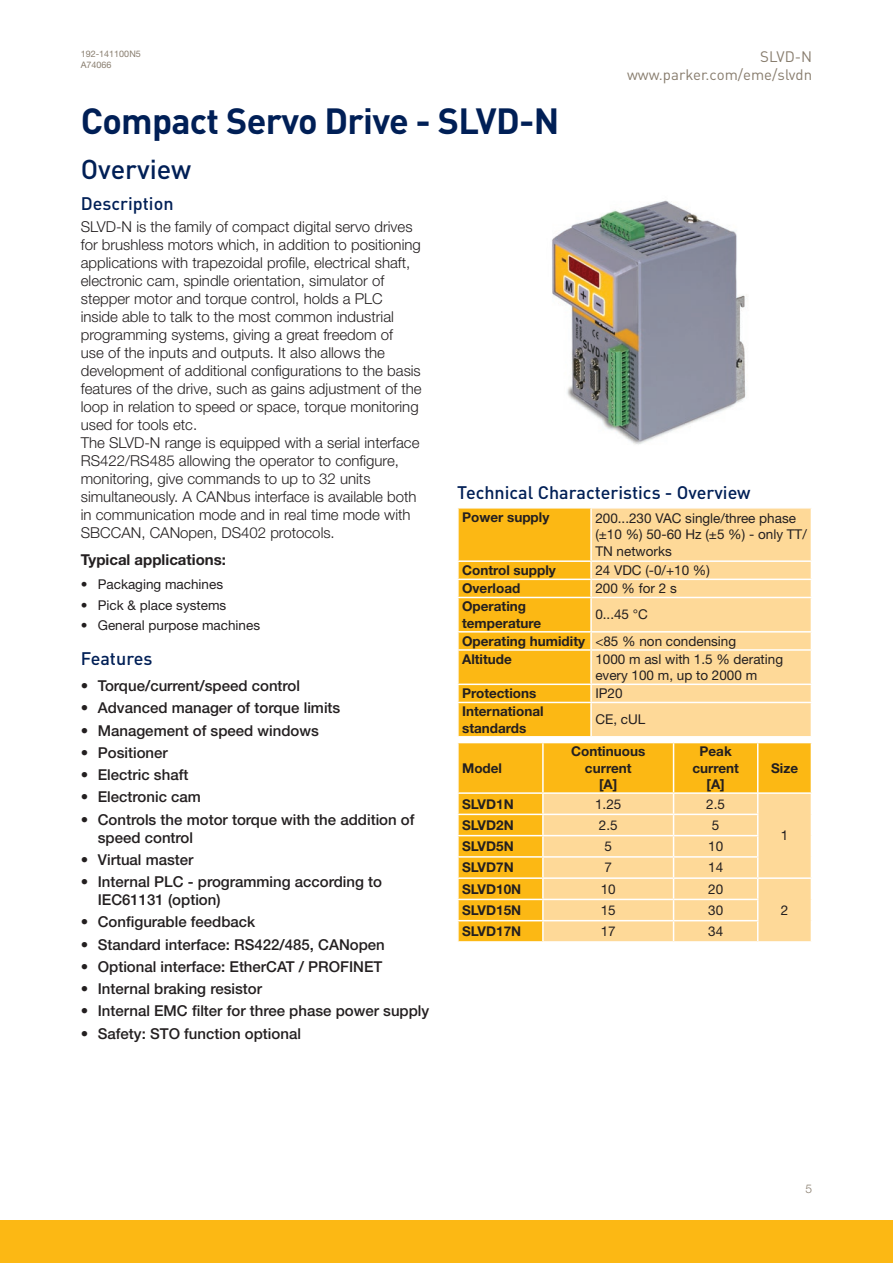
<style>
.page{position:relative;width:893px;height:1263px;background:#fff}
.page>*{position:absolute;margin:0;border:0;box-sizing:border-box;transform-origin:0 0}
.t1{font:700 36px "DINOT";letter-spacing:-.02em;color:#001f56}
.t2{font:500 27px "DINOT";color:#001f56}
.t3{font:500 18px "DINOT";color:#001f56}
.t4{font:300 15px/18px "Helvetica Neue LT Std";color:#231f20}
.t5{font:500 15px/18px "Helvetica Neue LT Std";color:#231f20}
.t6{font:15px/18px "DINOT";color:#887d6e;text-align:right}
.t7{font:700 15px "Helvetica Neue LT Std";color:#231f20}
.t8{font:13.5px/16.2px "Helvetica Neue LT Std";color:#231f20}
.t9{font:700 13.5px/16.2px "Helvetica Neue LT Std";color:#231f20}
.t10{font:300 12px "Helvetica Neue LT Std";color:#887d6e}
.t11{font:9px/10.8px "Helvetica Neue LT Std";color:#887d6e}
.s1{font-weight:700}
</style>
<div class="page">
<div style="left:0;top:1220px;width:893px;height:43px;background:#fcb814"></div>
<img style="left:552px;top:200px;width:194px;height:245px">
<div style="left:592px;top:508px;width:219px;height:228px;background:#fed998"></div>
<hr style="left:591px;top:560px;width:221px;height:2px;background:#fff">
<hr style="left:591px;top:579px;width:221px;height:1px;background:#fff">
<hr style="left:591px;top:597px;width:221px;height:1px;background:#fff">
<hr style="left:591px;top:631px;width:221px;height:1px;background:#fff">
<hr style="left:591px;top:649px;width:221px;height:2px;background:#fff">
<hr style="left:591px;top:683px;width:221px;height:2px;background:#fff">
<svg style="left:458px;top:508px;width:134px;height:229px;background:#fcbc23"></svg>
<hr style="left:591px;top:702px;width:221px;height:1px;background:#fff">
<hr style="left:590px;top:703px;width:2px;height:33px;background:#fff">
<hr style="left:591px;top:736px;width:221px;height:1px;background:#fff">
<div style="left:459px;top:743px;width:352px;height:198px;background:#fcb814"></div>
<hr style="left:542px;top:743px;width:2px;height:49px;background:#fff">
<hr style="left:673px;top:743px;width:1px;height:49px;background:#fff">
<hr style="left:757px;top:743px;width:1px;height:49px;background:#fff">
<hr style="left:457px;top:792px;width:86px;height:2px;background:#fff">
<hr style="left:457px;top:814px;width:86px;height:1px;background:#fff">
<hr style="left:457px;top:835px;width:86px;height:1px;background:#fff">
<hr style="left:457px;top:856px;width:86px;height:2px;background:#fff">
<svg style="left:458px;top:858px;width:1px;height:19px"></svg>
<hr style="left:457px;top:877px;width:86px;height:2px;background:#fff">
<hr style="left:457px;top:899px;width:86px;height:1px;background:#fff">
<hr style="left:457px;top:920px;width:86px;height:1px;background:#fff">
<hr style="left:543px;top:792px;width:131px;height:2px;background:#fff">
<hr style="left:674px;top:792px;width:84px;height:2px;background:#fff">
<hr style="left:757px;top:792px;width:55px;height:2px;background:#fff">
<svg style="left:542px;top:793px;width:270px;height:149px;background:#fedca1"></svg>
<hr style="left:758px;top:941px;width:54px;height:2px;background:#fff">
<p class="t11" style="left:81px;top:49px;width:62px">192-141100N5<br>A74066</p>
<h1 class="t1" style="left:81px;top:96px;width:480px">Compact Servo Drive - SLVD‑N</h1>
<h2 class="t2" style="left:81px;top:151px;width:112px">Overview</h2>
<p class="t6" style="left:627px;top:47px;width:187px">SLVD‑N<br>www. parker. com/eme/slvdn</p>
<p class="t3" style="left:81px;top:191px;width:94px">Description</p>
<p class="t4" style="left:81px;top:217px;width:342px">SLVD‑N is the family of compact digital servo drives for brushless motors which, in addition to positioning applications with trapezoidal profile, electrical shaft, electronic cam, spindle orientation, simulator of stepper motor and torque control, holds a PLC inside able to talk to the most common industrial programming systems, giving a great freedom of<br>use of the inputs and outputs. It also allows the development of additional configurations to the basis features of the drive, such as gains adjustment of the loop in relation to speed or space, torque monitoring used for tools etc.<br>The SLVD‑N range is equipped with a serial interface RS422/RS485 allowing the operator to configure, monitoring, give commands to up to 32 units simultaneously. A CANbus interface is available both in communication mode and in real time mode with SBCCAN, CANopen, DS402 protocols.</p>
<p class="t7" style="left:81px;top:550px;width:147px">Typical applications:</p>
<p class="t8" style="left:81px;top:576px;width:144px">• Packaging machines</p>
<p class="t8" style="left:81px;top:597px;width:147px">• Pick &amp; place systems</p>
<p class="t8" style="left:81px;top:617px;width:181px">• General purpose machines</p>
<p class="t3" style="left:81px;top:646px;width:73px">Features</p>
<p class="t5" style="left:81px;top:676px;width:221px">• Torque/current/speed control</p>
<p class="t5" style="left:81px;top:699px;width:261px">• Advanced manager of torque limits</p>
<p class="t5" style="left:81px;top:721px;width:240px">• Management of speed windows</p>
<p class="t5" style="left:81px;top:743px;width:89px">• Positioner</p>
<p class="t5" style="left:81px;top:765px;width:109px">• Electric shaft</p>
<p class="t5" style="left:81px;top:788px;width:122px">• Electronic cam</p>
<p class="t5" style="left:98px;top:810px;width:318px;text-indent:-17px">• Controls the motor torque with the addition of speed control</p>
<p class="t5" style="left:81px;top:850px;width:114px">• Virtual master</p>
<p class="t5" style="left:98px;top:872px;width:286px;text-indent:-17px">• Internal PLC - programming according to<br>IEC61131 (option)</p>
<p class="t5" style="left:81px;top:913px;width:176px">• Configurable feedback</p>
<p class="t5" style="left:81px;top:935px;width:306px">• Standard interface: RS422/485, CANopen</p>
<p class="t5" style="left:81px;top:957px;width:303px">• Optional interface: EtherCAT / PROFINET</p>
<p class="t5" style="left:81px;top:979px;width:183px">• Internal braking resistor</p>
<p class="t5" style="left:81px;top:1002px;width:350px">• Internal EMC filter for three phase power supply</p>
<p class="t5" style="left:81px;top:1024px;width:222px">• Safety: STO function optional</p>
<p class="t3" style="left:457px;top:480px;width:295px">Technical Characteristics - Overview</p>
<p class="t9" style="left:462px;top:508px;width:89px">Power supply</p>
<p class="t8" style="left:595px;top:510px;width:213px">200...230 VAC single/three phase (±10 %) 50-60 Hz (±5 %) - only TT/<br>TN networks</p>
<p class="t9" style="left:462px;top:562px;width:95px">Control supply</p>
<p class="t8" style="left:595px;top:562px;width:116px">24 VDC (-0/+10 %)</p>
<p class="t9" style="left:462px;top:580px;width:60px">Overload</p>
<p class="t8" style="left:595px;top:580px;width:83px">200 % for 2 s</p>
<p class="t9" style="left:462px;top:598px;width:81px">Operating temperature</p>
<p class="t8" style="left:462px;top:601px;width:276px;line-height:26.2px;text-indent:133px">0...45 °C<br><span class="s1">Operating humidity</span> &lt;85 % non condensing</p>
<p class="t9" style="left:462px;top:651px;width:51px">Altitude</p>
<p class="t8" style="left:595px;top:651px;width:189px">1000 m asl with 1.5 % derating every 100 m, up to 2000 m</p>
<p class="t9" style="left:462px;top:685px;width:76px">Protections</p>
<p class="t8" style="left:595px;top:685px;width:29px">IP20</p>
<p class="t9" style="left:462px;top:703px;width:83px">International standards</p>
<p class="t8" style="left:595px;top:711px;width:52px">CE, cUL</p>
<p class="t9" style="left:462px;top:759px;width:41px">Model</p>
<p class="t9" style="left:571px;top:743px;width:76px;text-align:center">Continuous current<br>[A]</p>
<p class="t9" style="left:692px;top:743px;width:48px;text-align:center">Peak current [A]</p>
<p class="t9" style="left:771px;top:759px;width:28px">Size</p>
<p class="t9" style="left:462px;top:795px;width:53px">SLVD1N</p>
<p class="t8" style="left:595px;top:795px;width:28px">1.25</p>
<p class="t8" style="left:706px;top:795px;width:20px">2.5</p>
<p class="t9" style="left:462px;top:817px;width:53px">SLVD2N</p>
<p class="t8" style="left:599px;top:817px;width:20px">2.5</p>
<p class="t8" style="left:712px;top:817px;width:9px">5</p>
<p class="t9" style="left:462px;top:838px;width:53px">SLVD5N</p>
<p class="t8" style="left:604px;top:838px;width:9px">5</p>
<p class="t8" style="left:708px;top:838px;width:17px">10</p>
<p class="t9" style="left:462px;top:859px;width:53px">SLVD7N</p>
<p class="t8" style="left:604px;top:859px;width:9px">7</p>
<p class="t8" style="left:708px;top:859px;width:17px">14</p>
<p class="t9" style="left:462px;top:880px;width:61px">SLVD10N</p>
<p class="t8" style="left:601px;top:880px;width:17px">10</p>
<p class="t8" style="left:708px;top:880px;width:17px">20</p>
<p class="t9" style="left:462px;top:902px;width:61px">SLVD15N</p>
<p class="t8" style="left:601px;top:902px;width:17px">15</p>
<p class="t8" style="left:708px;top:902px;width:17px">30</p>
<p class="t8" style="left:781px;top:902px;width:9px">2</p>
<p class="t9" style="left:462px;top:923px;width:61px">SLVD17N</p>
<p class="t8" style="left:601px;top:923px;width:17px">17</p>
<p class="t8" style="left:708px;top:923px;width:17px">34</p>
<p class="t8" style="left:781px;top:827px;width:9px">1</p>
<p class="t10" style="left:805px;top:1181px;width:8px">5</p>
</div>
